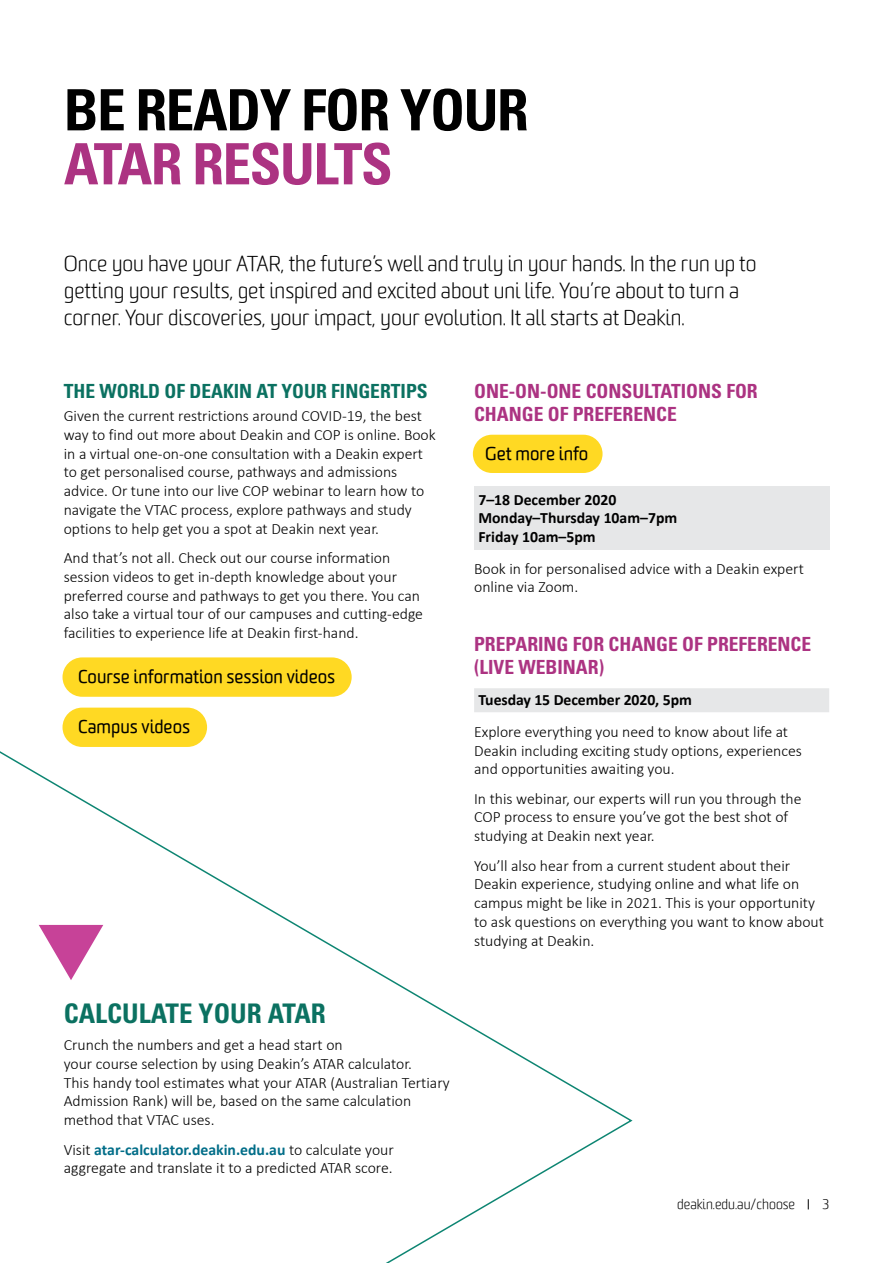
<style>
.page{position:relative;width:893px;height:1263px;background:#fff}
.page>*{position:absolute;margin:0;border:0;box-sizing:border-box;transform-origin:0 0}
.t1{font:700 condensed 57px/54px "Univers";letter-spacing:-.025em;color:#000}
.t2{font:700 condensed 27px "Univers";color:#0b7161}
.intro_para{font:300 21px/27px "Worldly";color:#000}
.t3{font:700 condensed 19.5px/22.5px "Univers";color:#ac3382}
.t4{font:700 condensed 19.5px "Univers";color:#0b7161}
.body_text{font:18px "Worldly";color:#000}
.body_text-2{font:300 15.75px/18.8px "Calibri";color:#000}
.body_text_no_space{font:700 15.75px "Calibri";color:#000}
.body_text-3{font:700 15.75px "Calibri";letter-spacing:-.005em;color:#000}
.page_number_footer{font:300 13.5px "Worldly";color:#000}
.s1{color:#ac3382}
.s2{font-weight:700;color:#006d88}
</style>
<div class="page">
<div style="left:63px;top:657px;width:289px;height:40px;background:#ffd923;border-radius:20px"></div>
<div style="left:63px;top:708px;width:144px;height:39px;background:#ffd923;border-radius:20px"></div>
<div style="left:473px;top:435px;width:130px;height:38px;background:#ffd923;border-radius:19px"></div>
<div style="left:474px;top:486px;width:355px;height:63px;background:#e6e7e8"></div>
<div style="left:474px;top:688px;width:355px;height:24px;background:#e6e7e8"></div>
<svg style="left:0;top:737px;width:633px;height:526px"></svg>
<svg style="left:39px;top:925px;width:64px;height:55px"></svg>
<h2 class="t1" style="left:64px;top:83px;width:466px">BE READY FOR YOUR<br><span class="s1">ATAR RESULTS</span></h2>
<p class="intro_para" style="left:64px;top:251px;width:694px">Once you have your ATAR, the future’s well and truly in your hands. In the run up to getting your results, get inspired and excited about uni life. You’re about to turn a corner. Your discoveries, your impact, your evolution. It all starts at Deakin.</p>
<h3 class="t4" style="left:64px;top:379px;width:365px">THE WORLD OF DEAKIN AT YOUR FINGERTIPS</h3>
<p class="body_text-2" style="left:64px;top:406px;width:373px">Given the current restrictions around COVID-19, the best way to find out more about Deakin and COP is online. Book in a virtual one-on-one consultation with a Deakin expert to get personalised course, pathways and admissions advice. Or tune into our live COP webinar to learn how to navigate the VTAC process, explore pathways and study options to help get you a spot at Deakin next year.</p>
<p class="body_text-2" style="left:64px;top:548px;width:361px">And that’s not all. Check out our course information session videos to get in-depth knowledge about your preferred course and pathways to get you there. You can also take a virtual tour of our campuses and cutting-edge facilities to experience life at Deakin first-hand.</p>
<p class="body_text" style="left:78px;top:665px;width:259px">Course information session videos</p>
<p class="body_text" style="left:78px;top:715px;width:114px">Campus videos</p>
<h3 class="t2" style="left:64px;top:997px;width:264px">CALCULATE YOUR ATAR</h3>
<p class="body_text-2" style="left:64px;top:1035px;width:387px">Crunch the numbers and get a head start on<br>your course selection by using Deakin’s ATAR calculator.<br>This handy tool estimates what your ATAR (Australian Tertiary Admission Rank) will be, based on the same calculation method that VTAC uses.</p>
<p class="body_text-2" style="left:64px;top:1139px;width:332px">Visit <span class="s2">atar-calculator.deakin.edu.au</span> to calculate your aggregate and translate it to a predicted ATAR score.</p>
<h3 class="t3" style="left:474px;top:380px;width:285px">ONE-ON-ONE CONSULTATIONS FOR<br>CHANGE OF PREFERENCE</h3>
<p class="body_text" style="left:485px;top:443px;width:105px">Get more info</p>
<p class="body_text_no_space" style="left:478px;top:489px;width:139px">7–18 December 2020</p>
<p class="body_text_no_space" style="left:478px;top:508px;width:200px">Monday–Thursday 10am–7pm</p>
<p class="body_text-3" style="left:478px;top:527px;width:119px">Friday 10am–5pm</p>
<p class="body_text-2" style="left:474px;top:558px;width:331px">Book in for personalised advice with a Deakin expert online via Zoom.</p>
<h3 class="t3" style="left:474px;top:633px;width:339px">PREPARING FOR CHANGE OF PREFERENCE (LIVE WEBINAR)</h3>
<p class="body_text-3" style="left:478px;top:690px;width:215px">Tuesday 15 December 2020, 5pm</p>
<p class="body_text-2" style="left:474px;top:721px;width:329px">Explore everything you need to know about life at<br>Deakin including exciting study options, experiences and opportunities awaiting you.</p>
<p class="body_text-2" style="left:474px;top:788px;width:329px">In this webinar, our experts will run you through the<br>COP process to ensure you’ve got the best shot of studying at Deakin next year.</p>
<p class="body_text-2" style="left:474px;top:855px;width:351px">You’ll also hear from a current student about their Deakin experience, studying online and what life on campus might be like in 2021. This is your opportunity to ask questions on everything you want to know about studying at Deakin.</p>
<p class="page_number_footer" style="left:677px;top:1196px;width:119px">deakin.edu.au/choose</p>
<p class="page_number_footer" style="left:822px;top:1196px;width:8px">3</p>
</div>
